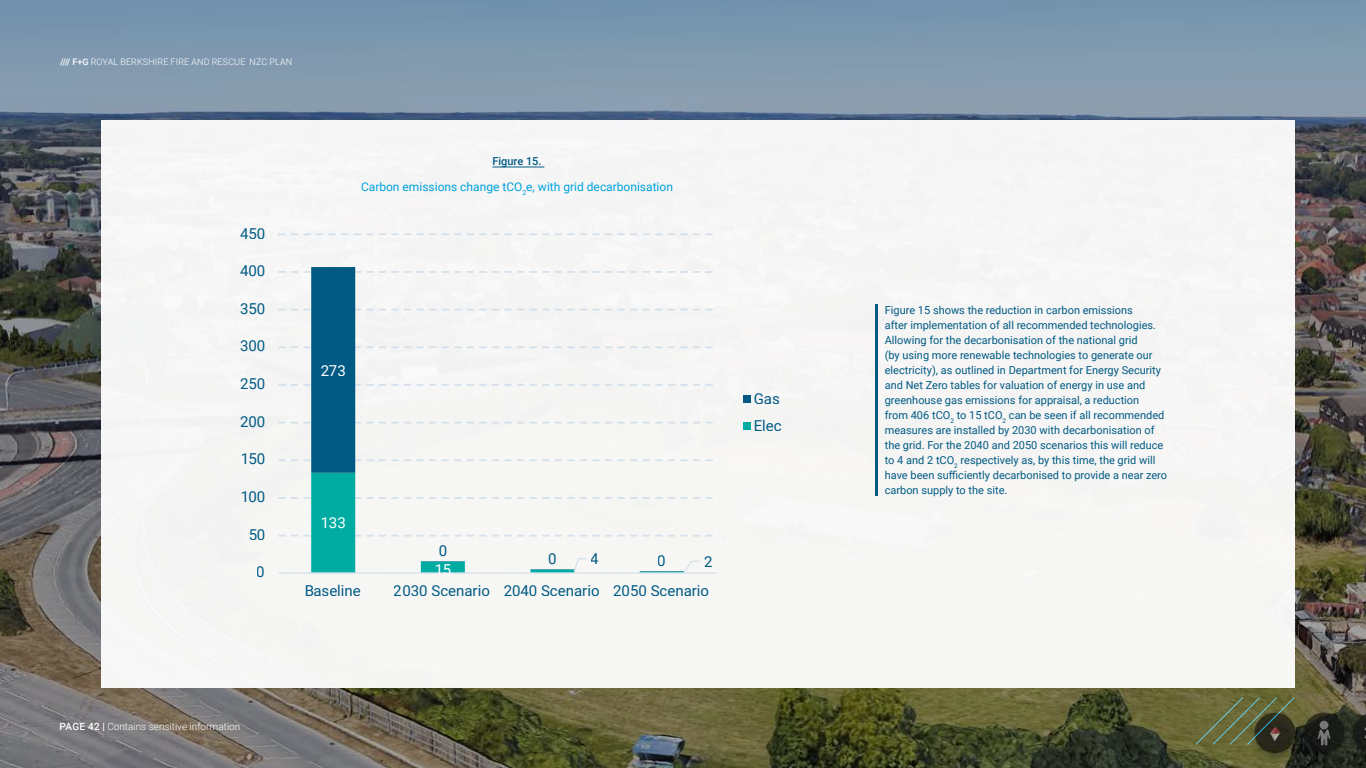
<style>
.page{position:relative;width:1366px;height:768px;background:#fff}
.page>*{position:absolute;margin:0;border:0;box-sizing:border-box;transform-origin:0 0}
.t1{font:15px/26.8px "Roboto";color:#005a84}
.t2{font:15px "Roboto";color:#fff}
.t3{font:12px "Roboto";color:#00a2db}
.t4{font:11px/15px "Roboto";color:#005a84}
.t5{font:500 11px "Roboto";color:#005a84}
.t6{font:300 10px "Roboto";color:#fff}
.t7{font:300 9px "Roboto";letter-spacing:.015em;color:#fff}
.s1{font-weight:500}
</style>
<div class="page">
<img style="left:0;top:0;width:1366px;height:768px">
<div style="left:101px;top:120px;width:1193px;height:568px;background:#f6f6f5"></div>
<svg style="left:278px;top:459px;width:435px;height:2px"></svg>
<svg style="left:278px;top:422px;width:435px;height:2px"></svg>
<svg style="left:278px;top:384px;width:435px;height:2px"></svg>
<svg style="left:278px;top:346px;width:435px;height:2px"></svg>
<svg style="left:278px;top:309px;width:435px;height:2px"></svg>
<svg style="left:278px;top:271px;width:435px;height:2px"></svg>
<svg style="left:278px;top:233px;width:435px;height:2px"></svg>
<svg style="left:311px;top:267px;width:373px;height:206px"></svg>
<hr style="left:278px;top:572px;width:439px;height:2px;background:#d4e1ed">
<svg style="left:278px;top:473px;width:436px;height:101px"></svg>
<div style="left:743px;top:396px;width:7px;height:7px;background:#005a84"></div>
<div style="left:743px;top:423px;width:7px;height:7px;background:#00aca1"></div>
<hr style="left:492px;top:167px;width:52px;height:1px;background:#005a84">
<hr style="left:875px;top:304px;width:3px;height:192px;background:#005a84">
<svg style="left:1196px;top:697px;width:98px;height:47px;background:#5d613b"></svg>
<p class="t7" style="left:60px;top:55px;width:234px"><span class="s1">//// F+G</span> ROYAL BERKSHIRE FIRE AND RESCUE NZC PLAN</p>
<h1 class="t1" style="left:240px;top:220px;width:27px">450</h1>
<h1 class="t1" style="left:240px;top:257px;width:27px">400</h1>
<h1 class="t1" style="left:240px;top:295px;width:27px">350</h1>
<h1 class="t1" style="left:240px;top:332px;width:27px">300</h1>
<h1 class="t1" style="left:240px;top:370px;width:27px">250</h1>
<h1 class="t1" style="left:240px;top:408px;width:27px">200</h1>
<h1 class="t1" style="left:240px;top:445px;width:27px">150</h1>
<h1 class="t1" style="left:240px;top:483px;width:27px">100</h1>
<h1 class="t1" style="left:248px;top:521px;width:18px">50</h1>
<h1 class="t1" style="left:257px;top:558px;width:10px">0</h1>
<p class="t5" style="left:492px;top:153px;width:51px">Figure 15.</p>
<p class="t3" style="left:361px;top:178px;width:313px">Carbon emissions change tCO<sub>2</sub>e, with grid decarbonisation</p>
<h1 class="t2" style="left:320px;top:360px;width:27px">273</h1>
<h1 class="t2" style="left:320px;top:513px;width:27px">133</h1>
<h1 class="t1" style="left:438px;top:537px;width:10px">0</h1>
<h1 class="t2" style="left:434px;top:559px;width:18px">15</h1>
<h1 class="t1" style="left:591px;top:545px;width:10px">4</h1>
<h1 class="t1" style="left:704px;top:548px;width:10px">2</h1>
<h1 class="t1" style="left:548px;top:545px;width:10px">0</h1>
<h1 class="t1" style="left:658px;top:547px;width:10px">0</h1>
<h1 class="t1" style="left:304px;top:576px;width:58px">Baseline</h1>
<h1 class="t1" style="left:394px;top:576px;width:317px">2030 Scenario 2040 Scenario 2050 Scenario</h1>
<h1 class="t1" style="left:754px;top:385px;width:30px">Gas<br>Elec</h1>
<p class="t6" style="left:60px;top:720px;width:182px"><span class="s1">PAGE 42 |</span> Contains sensitive information</p>
<p class="t4" style="left:885px;top:302px;width:284px">Figure 15 shows the reduction in carbon emissions<br>after implementation of all recommended technologies.<br>Allowing for the decarbonisation of the national grid<br>(by using more renewable technologies to generate our electricity), as outlined in Department for Energy Security and Net Zero tables for valuation of energy in use and greenhouse gas emissions for appraisal, a reduction<br>from 406 tCO<sub>2</sub> to 15 tCO<sub>2</sub> can be seen if all recommended measures are installed by 2030 with decarbonisation of the grid. For the 2040 and 2050 scenarios this will reduce to 4 and 2 tCO<sub>2</sub> respectively as, by this time, the grid will have been sufficiently decarbonised to provide a near zero carbon supply to the site.</p>
</div>
